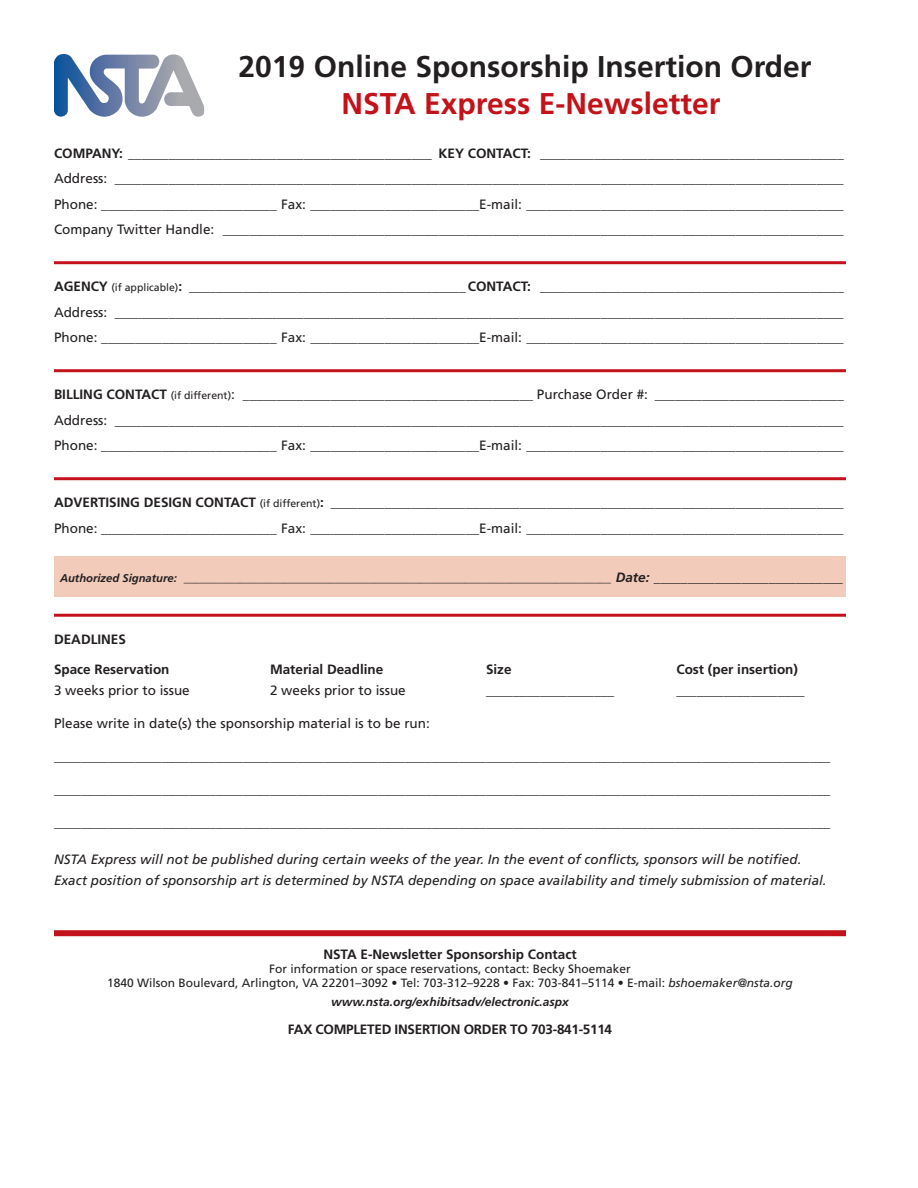
<style>
.page{position:relative;width:918px;height:1188px;background:#fff}
.page>*{position:absolute;margin:0;border:0;box-sizing:border-box;transform-origin:0 0}
._12_14_Section_head{font:700 30px "Frutiger LT Std";color:#231f20}
._12_14_Section_head-2{font:700 30px "Frutiger LT Std";color:#c4121a}
._9_11_Normal_text{font:13.5px "Frutiger LT Std";color:#231f20}
._9_11_Normal_text-2{font:italic 13.5px "Frutiger LT Std";color:#231f20}
._9_11_Normal_text-3{font:700 13.5px "Frutiger LT Std";color:#231f20}
._10_12_Bold{font:700 13.5px "Frutiger LT Std";letter-spacing:-.02em;color:#231f20}
._10_12_Bold-2{font:700 13.5px "Frutiger LT Std";color:#231f20}
._9_11_Normal_text-4{font:12px "Frutiger LT Std";color:#231f20}
._9_11_Normal_text-5{font:italic 700 12px "Frutiger LT Std";color:#231f20}
.t1{font:italic 700 11.25px "Frutiger LT Std";color:#231f20}
.s1{font-weight:700}
.s2{font-size:10.5px}
.s3{font-weight:400;font-size:10.5px}
.s4{font-size:13.5px}
.s5{font-style:italic}
</style>
<div class="page">
<hr style="left:54px;top:261px;width:792px;height:3px;background:#c4121a">
<hr style="left:54px;top:369px;width:792px;height:3px;background:#c4121a">
<hr style="left:54px;top:477px;width:792px;height:3px;background:#c4121a">
<hr style="left:54px;top:614px;width:792px;height:3px;background:#c4121a">
<div style="left:54px;top:930px;width:792px;height:6px;background:#c4121a"></div>
<div style="left:54px;top:557px;width:792px;height:40px;background:#f2cbba"></div>
<svg style="left:54px;top:54px;width:150px;height:63px"></svg>
<p class="_12_14_Section_head" style="left:239px;top:48px;width:574px">2019 Online Sponsorship Insertion Order</p>
<p class="_12_14_Section_head-2" style="left:342px;top:86px;width:380px">NSTA Express E-Newsletter</p>
<p class="_9_11_Normal_text" style="left:54px;top:145px;width:791px"><span class="s1">COMPANY:</span> _____________________________________________ <span class="s1">KEY CONTACT:</span> _____________________________________________</p>
<p class="_9_11_Normal_text" style="left:54px;top:171px;width:791px">Address: ____________________________________________________________________________________________________________</p>
<p class="_9_11_Normal_text" style="left:54px;top:196px;width:791px">Phone: __________________________ Fax: _________________________E-mail: _______________________________________________</p>
<p class="_9_11_Normal_text" style="left:54px;top:222px;width:791px">Company Twitter Handle: ____________________________________________________________________________________________</p>
<p class="_9_11_Normal_text" style="left:54px;top:279px;width:791px"><span class="s1">AGENCY</span> <span class="s2">(if applicable)</span><span class="s1">:</span> _________________________________________<span class="s1">CONTACT:</span> _____________________________________________</p>
<p class="_9_11_Normal_text" style="left:54px;top:304px;width:791px">Address: ____________________________________________________________________________________________________________</p>
<p class="_9_11_Normal_text" style="left:54px;top:330px;width:791px">Phone: __________________________ Fax: _________________________E-mail: _______________________________________________</p>
<p class="_9_11_Normal_text" style="left:54px;top:387px;width:791px"><span class="s1">BILLING CONTACT</span> <span class="s2">(if different)</span>: ___________________________________________ Purchase Order #: ____________________________</p>
<p class="_9_11_Normal_text" style="left:54px;top:412px;width:791px">Address: ____________________________________________________________________________________________________________</p>
<p class="_9_11_Normal_text" style="left:54px;top:438px;width:791px">Phone: __________________________ Fax: _________________________E-mail: _______________________________________________</p>
<p class="_9_11_Normal_text-3" style="left:54px;top:495px;width:791px">ADVERTISING DESIGN CONTACT <span class="s3">(if different)</span>: ____________________________________________________________________________</p>
<p class="_9_11_Normal_text" style="left:54px;top:520px;width:791px">Phone: __________________________ Fax: _________________________E-mail: _______________________________________________</p>
<p class="t1" style="left:60px;top:572px;width:784px">Authorized Signature: ____________________________________________________________________________ <span class="s4">Date: ____________________________</span></p>
<p class="_9_11_Normal_text-3" style="left:54px;top:631px;width:74px">DEADLINES</p>
<p class="_9_11_Normal_text-3" style="left:54px;top:661px;width:117px">Space Reservation</p>
<p class="_9_11_Normal_text-3" style="left:270px;top:661px;width:115px">Material Deadline</p>
<p class="_9_11_Normal_text-3" style="left:486px;top:661px;width:27px">Size</p>
<p class="_9_11_Normal_text-3" style="left:676px;top:661px;width:123px">Cost (per insertion)</p>
<p class="_9_11_Normal_text" style="left:54px;top:682px;width:137px">3 weeks prior to issue</p>
<p class="_9_11_Normal_text" style="left:270px;top:682px;width:137px">2 weeks prior to issue</p>
<p class="_9_11_Normal_text" style="left:486px;top:682px;width:130px">___________________</p>
<p class="_9_11_Normal_text" style="left:676px;top:682px;width:130px">___________________</p>
<p class="_9_11_Normal_text" style="left:54px;top:715px;width:377px">Please write in date(s) the sponsorship material is to be run:</p>
<p class="_9_11_Normal_text" style="left:54px;top:748px;width:778px">___________________________________________________________________________________________________________________</p>
<p class="_9_11_Normal_text" style="left:54px;top:781px;width:778px">___________________________________________________________________________________________________________________</p>
<p class="_9_11_Normal_text" style="left:54px;top:814px;width:778px">___________________________________________________________________________________________________________________</p>
<p class="_9_11_Normal_text-2" style="left:54px;top:852px;width:749px">NSTA Express will not be published during certain weeks of the year. In the event of conflicts, sponsors will be notified.</p>
<p class="_9_11_Normal_text-2" style="left:54px;top:873px;width:774px">Exact position of sponsorship art is determined by NSTA depending on space availability and timely submission of material.</p>
<p class="_10_12_Bold-2" style="left:323px;top:946px;width:255px">NSTA E-Newsletter Sponsorship Contact</p>
<p class="_9_11_Normal_text-4" style="left:269px;top:962px;width:363px">For information or space reservations, contact: Becky Shoemaker</p>
<p class="_9_11_Normal_text-4" style="left:107px;top:976px;width:687px">1840 Wilson Boulevard, Arlington, VA 22201–3092 • Tel: 703-312–9228 • Fax: 703-841–5114 • E-mail: <span class="s5">bshoemaker@nsta.org</span></p>
<p class="_9_11_Normal_text-5" style="left:331px;top:995px;width:239px">www.nsta.org/exhibitsadv/electronic.aspx</p>
<p class="_10_12_Bold" style="left:288px;top:1022px;width:326px">FAX COMPLETED INSERTION ORDER TO 703-841-5114</p>
</div>
